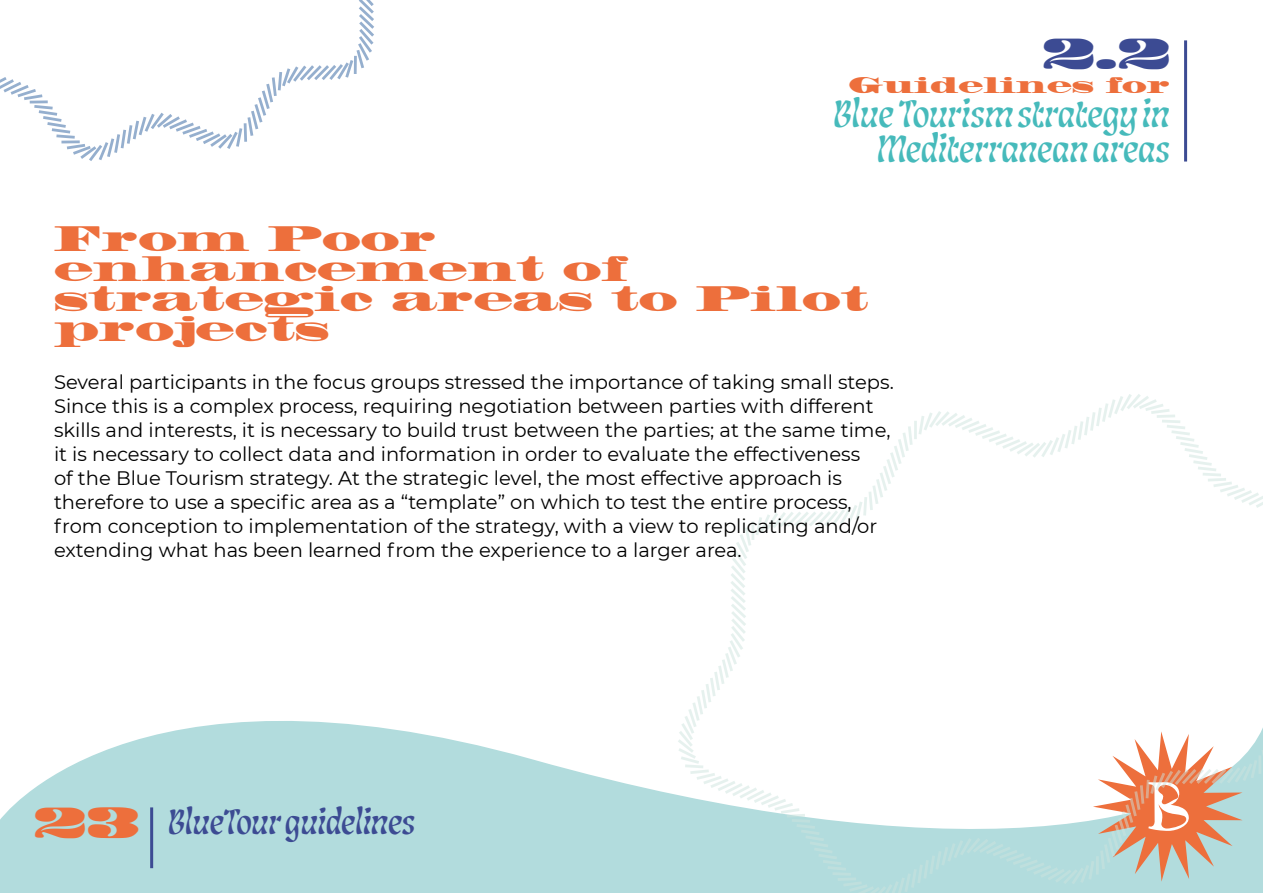
<style>
.page{position:relative;width:1263px;height:893px;background:#fff}
.page>*{position:absolute;margin:0;border:0;box-sizing:border-box;transform-origin:0 0}
.t1{font:40.5px "Madrone Std";color:#3c4b93}
.t2{font:39px/34.5px "Lisbeth Display";color:#46babb;text-align:right}
.t3{font:36px "Lisbeth Display";letter-spacing:-.005em;color:#3c4b93}
.t4{font:33px/30px "Madrone Std";color:#ed6f3c}
.t5{font:21px "Madrone Std";color:#ed6f3c}
.t6{font:19.5px/24px "Montserrat";color:#000}
.s1{font-family:"Madrone Std";font-size:40.5px;color:#ed6f3c}
</style>
<div class="page">
<svg style="left:0;top:721px;width:675px;height:172px;fill:#b2dcdd"></svg>
<hr style="left:150px;top:807px;width:3px;height:61px;background:#3c4b93">
<svg style="left:675px;top:394px;width:588px;height:499px"></svg>
<svg style="left:0;top:0;width:374px;height:161px"></svg>
<hr style="left:1184px;top:40px;width:3px;height:122px;background:#3c4b93">
<h1 class="t1" style="left:1043px;top:29px;width:129px">2.2</h1>
<h2 class="t2" style="left:834px;top:93px;width:338px">Blue Tourism strategy in<br>Mediterranean areas</h2>
<p class="t5" style="left:848px;top:72px;width:323px">Guidelines for</p>
<h3 class="t4" style="left:54px;top:225px;width:816px">From Poor enhancement of strategic areas to Pilot projects</h3>
<p class="t6" style="left:54px;top:369px;width:841px">Several participants in the focus groups stressed the importance of taking small steps.<br>Since this is a complex process, requiring negotiation between parties with different skills and interests, it is necessary to build trust between the parties; at the same time, it is necessary to collect data and information in order to evaluate the effectiveness<br>of the Blue Tourism strategy. At the strategic level, the most effective approach is therefore to use a specific area as a “template” on which to test the entire process, from conception to implementation of the strategy, with a view to replicating and/or extending what has been learned from the experience to a larger area.</p>
<h3 class="t3" style="left:34px;top:792px;width:382px"><span class="s1">23</span> BlueTour guidelines</h3>
</div>
